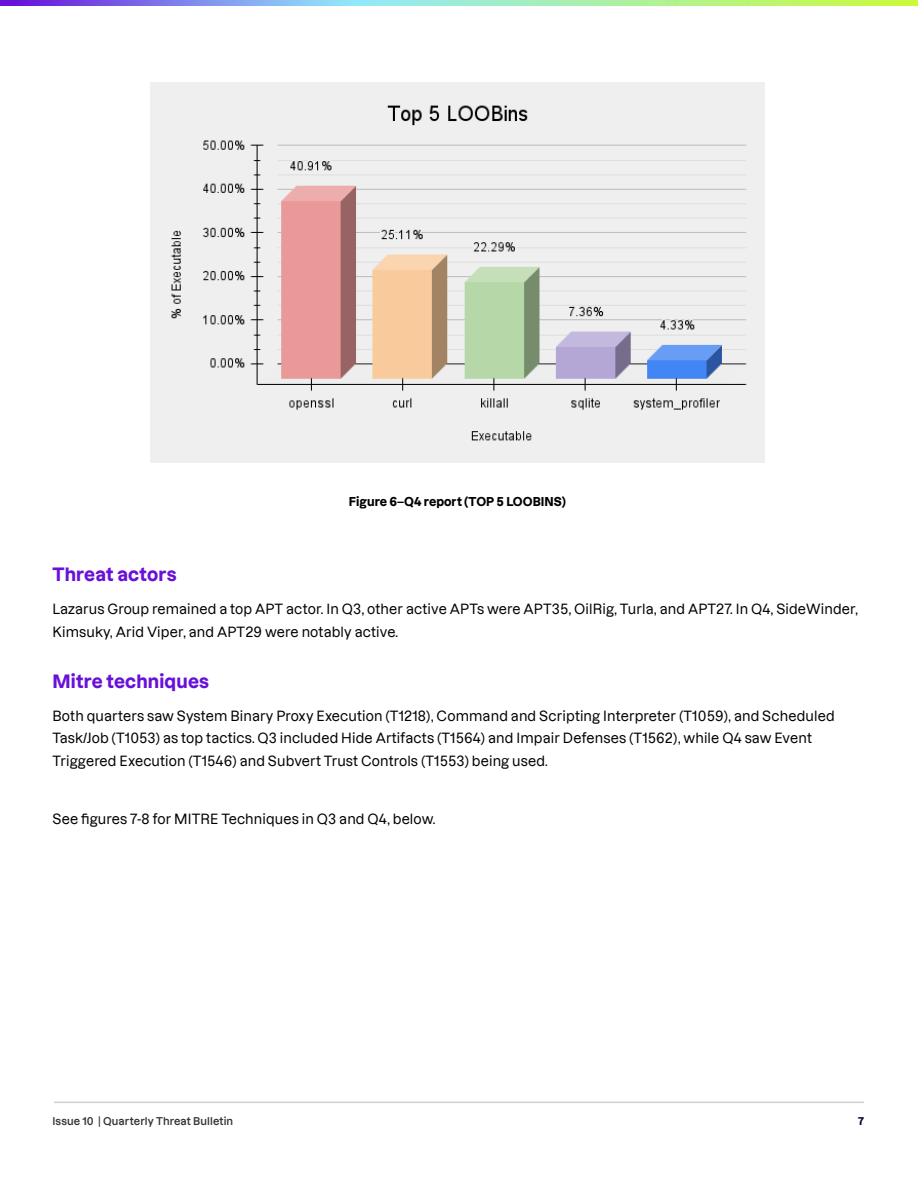
<style>
.page{position:relative;width:918px;height:1188px;background:#fff}
.page>*{position:absolute;margin:0;border:0;box-sizing:border-box;transform-origin:0 0}
.t1{font:700 18px "Dazzed";letter-spacing:.01em;color:#6910d9}
.t2{font:500 13.5px/22.5px "Dazzed";letter-spacing:.01em;color:#000}
.t3{font:700 12px "Dazzed";color:#000}
.t4{font:600 10.5px "Dazzed";letter-spacing:.01em;color:#333}
.t5{font:700 10.5px "Dazzed";color:#0b062b}
</style>
<div class="page">
<svg style="left:0;top:0;width:918px;height:5px;background:#9bc4b9"></svg>
<hr style="left:54px;top:1102px;width:810px;height:1px;background:#0b062b">
<img style="left:150px;top:82px;width:615px;height:380px">
<p class="t3" style="left:349px;top:492px;width:219px">Figure 6–Q4 report (TOP 5 LOOBINS)</p>
<h1 class="t1" style="left:52px;top:559px;width:126px">Threat actors</h1>
<p class="t2" style="left:52px;top:596px;width:807px">Lazarus Group remained a top APT actor. In Q3, other active APTs were APT35, OilRig, Turla, and APT27. In Q4, SideWinder,<br>Kimsuky, Arid Viper, and APT29 were notably active.</p>
<h1 class="t1" style="left:52px;top:666px;width:158px">Mitre techniques</h1>
<p class="t2" style="left:52px;top:703px;width:784px">Both quarters saw System Binary Proxy Execution (T1218), Command and Scripting Interpreter (T1059), and Scheduled<br>Task/Job (T1053) as top tactics. Q3 included Hide Artifacts (T1564) and Impair Defenses (T1562), while Q4 saw Event<br>Triggered Execution (T1546) and Subvert Trust Controls (T1553) being used.</p>
<p class="t2" style="left:52px;top:807px;width:384px">See figures 7-8 for MITRE Techniques in Q3 and Q4, below.</p>
<p class="t4" style="left:52px;top:1112px;width:182px">Issue 10 | Quarterly Threat Bulletin</p>
<p class="t5" style="left:858px;top:1112px;width:7px">7</p>
</div>
